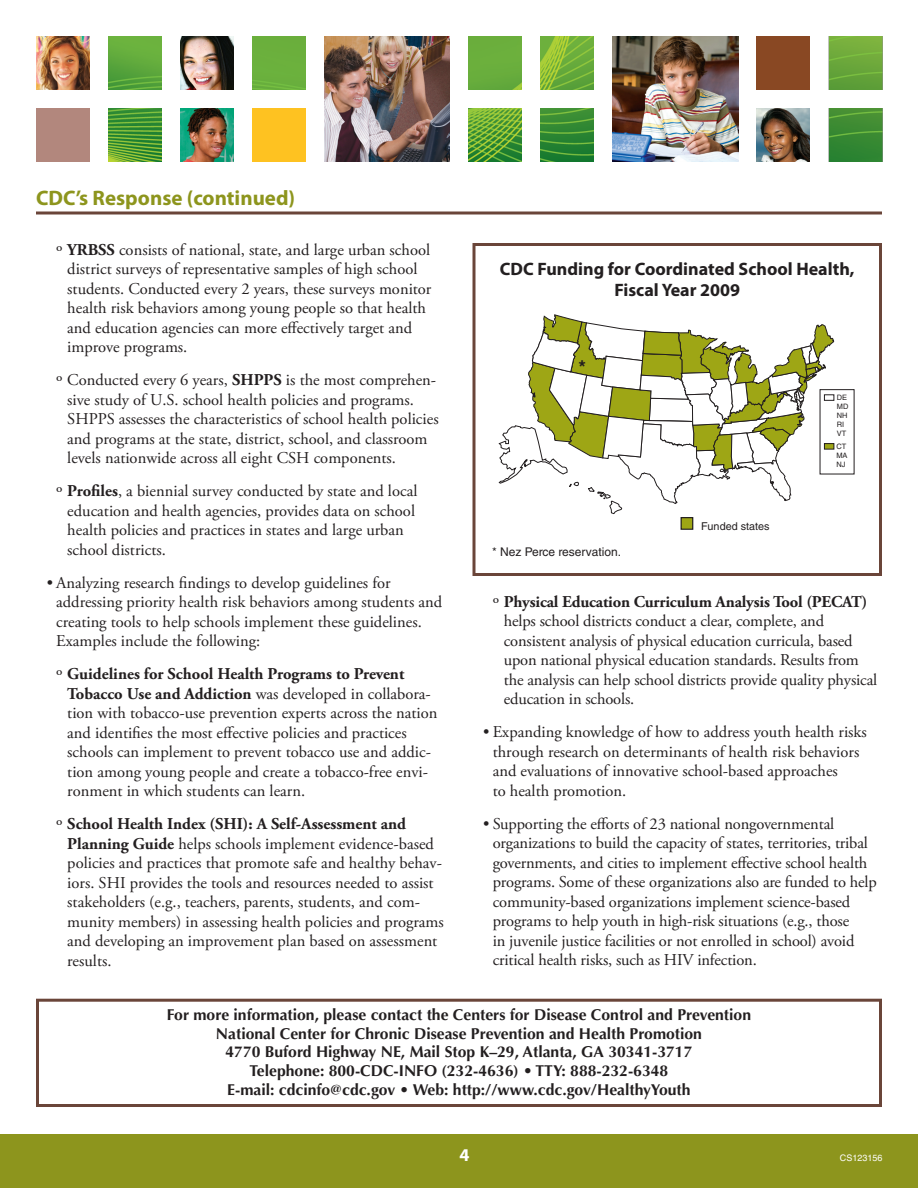
<style>
.page{position:relative;width:918px;height:1188px;background:#fff}
.page>*{position:absolute;margin:0;border:0;box-sizing:border-box;transform-origin:0 0}
.H1_Header{font:700 21px "Myriad Pro";color:#8d951d}
.t1{font:700 19.2px "Helvetica";color:#231f20}
.T1_Section_Title_Hea{font:700 18px/21px "Myriad Pro";color:#231f20;text-align:center}
.T1_Section_Title_Hea-2{font:700 18px "Myriad Pro";color:#fff}
.Second_Level_Bullet{font:16.5px/19.5px "Adobe Garamond Pro";color:#231f20}
.Bullet_List{font:16.5px/19.5px "Adobe Garamond Pro";letter-spacing:-.01em;color:#231f20}
.t2{font:700 15.75px "Optima";color:#231f20}
.Footnotes{font:12px "Helvetica LT Std";color:#231f20}
.t3{font:10.8px "Helvetica";color:#231f20}
.t4{font:9px "Helvetica";color:#fff}
.t5{font:7.5px/8.9px "Helvetica";color:#231f20}
.s1{font-weight:700}
</style>
<div class="page">
<img style="left:36px;top:36px;width:847px;height:963px">
<div style="left:0;top:1134px;width:918px;height:54px;background:#8d951d"></div>
<div style="left:36px;top:999px;width:846px;height:108px;border:3px solid #6a4539"></div>
<img style="left:180px;top:36px;width:54px;height:54px">
<div style="left:252px;top:108px;width:54px;height:54px;background:#fec221"></div>
<div style="left:756px;top:36px;width:54px;height:54px;background:#894823"></div>
<img style="left:324px;top:36px;width:126px;height:126px">
<img style="left:36px;top:36px;width:54px;height:54px">
<div style="left:36px;top:108px;width:54px;height:54px;background:#b2877d"></div>
<hr style="left:36px;top:212px;width:846px;height:2px;background:#6a4539">
<img style="left:180px;top:108px;width:54px;height:54px">
<img style="left:612px;top:36px;width:126px;height:126px">
<img style="left:756px;top:108px;width:54px;height:54px">
<svg style="left:498px;top:314px;width:337px;height:278px"></svg>
<div style="left:820px;top:390px;width:34px;height:84px;background:#fff"></div>
<div style="left:824px;top:395px;width:10px;height:6px;border:1px solid #231f20"></div>
<div style="left:824px;top:444px;width:10px;height:5px;background:#9ea615"></div>
<div style="left:824px;top:443px;width:10px;height:6px;border:1px solid #231f20"></div>
<div style="left:681px;top:518px;width:12px;height:11px;background:#9ea615"></div>
<div style="left:681px;top:517px;width:12px;height:13px;border:1px solid #231f20"></div>
<div style="left:472px;top:243px;width:410px;height:333px;border:3px solid #6a4539"></div>
<p class="H1_Header" style="left:36px;top:184px;width:261px">CDC’s Response (continued)</p>
<p class="Second_Level_Bullet" style="left:67px;top:241px;width:366px;text-indent:-11px">º <span class="s1">YRBSS</span> consists of national, state, and large urban school district surveys of representative samples of high school students. Conducted every 2 years, these surveys monitor health risk behaviors among young people so that health and education agencies can more effectively target and improve programs.</p>
<p class="Second_Level_Bullet" style="left:67px;top:371px;width:373px;text-indent:-11px">º Conducted every 6 years, <span class="s1">SHPPS</span> is the most comprehen&shy;sive study of U.S. school health policies and programs.<br>SHPPS assesses the characteristics of school health policies and programs at the state, district, school, and classroom levels nationwide across all eight CSH components.</p>
<p class="Second_Level_Bullet" style="left:67px;top:482px;width:352px;text-indent:-11px">º <span class="s1">Profiles</span>, a biennial survey conducted by state and local education and health agencies, provides data on school health policies and practices in states and large urban school districts.</p>
<p class="Bullet_List" style="left:56px;top:574px;width:387px;text-indent:-9px">• Analyzing research findings to develop guidelines for addressing priority health risk behaviors among students and creating tools to help schools implement these guidelines.<br>Examples include the following:</p>
<p class="Second_Level_Bullet" style="left:67px;top:665px;width:372px;text-indent:-11px">º <span class="s1">Guidelines for School Health Programs to Prevent Tobacco Use and Addiction</span> was developed in collabora&shy;tion with tobacco-use prevention experts across the nation and identifies the most effective policies and practices schools can implement to prevent tobacco use and addic&shy;tion among young people and create a tobacco-free envi&shy;ronment in which students can learn.</p>
<p class="Second_Level_Bullet" style="left:67px;top:815px;width:378px;text-indent:-11px">º <span class="s1">School Health Index (SHI): A Self-Assessment and Planning Guide</span> helps schools implement evidence-based policies and practices that promote safe and healthy behav&shy;iors. SHI provides the tools and resources needed to assist stakeholders (e.g., teachers, parents, students, and com&shy;munity members) in assessing health policies and programs and developing an improvement plan based on assessment results.</p>
<p class="T1_Section_Title_Hea" style="left:500px;top:257px;width:356px">CDC Funding for Coordinated School Health,<br>Fiscal Year 2009</p>
<p class="t1" style="left:578px;top:355px;width:9px">*</p>
<p class="Footnotes" style="left:492px;top:545px;width:131px">* Nez Perce reservation.</p>
<p class="t3" style="left:701px;top:520px;width:70px">Funded states</p>
<p class="t5" style="left:837px;top:393px;width:13px">DE<br>MD<br>NH<br>RI<br>VT</p>
<p class="t5" style="left:836px;top:442px;width:13px">CT<br>MA<br>NJ</p>
<p class="Second_Level_Bullet" style="left:504px;top:592px;width:375px;text-indent:-11px">º <span class="s1">Physical Education Curriculum Analysis Tool (PECAT) </span>helps school districts conduct a clear, complete, and consistent analysis of physical education curricula, based upon national physical education standards. Results from the analysis can help school districts provide quality physical education in schools.</p>
<p class="Bullet_List" style="left:493px;top:723px;width:376px;text-indent:-9px">• Expanding knowledge of how to address youth health risks through research on determinants of health risk behaviors and evaluations of innovative school-based approaches<br>to health promotion.</p>
<p class="Bullet_List" style="left:493px;top:814px;width:386px;text-indent:-9px">• Supporting the efforts of 23 national nongovernmental organizations to build the capacity of states, territories, tribal governments, and cities to implement effective school health programs. Some of these organizations also are funded to help community-based organizations implement science-based programs to help youth in high-risk situations (e.g., those<br>in juvenile justice facilities or not enrolled in school) avoid critical health risks, such as HIV infection.</p>
<p class="t2" style="left:167px;top:1005px;width:586px">For more information, please contact the Centers for Disease Control and Prevention</p>
<p class="t2" style="left:216px;top:1024px;width:488px">National Center for Chronic Disease Prevention and Health Promotion</p>
<p class="t2" style="left:226px;top:1043px;width:468px">4770 Buford Highway NE, Mail Stop K–29, Atlanta, GA 30341-3717</p>
<p class="t2" style="left:250px;top:1062px;width:420px">Telephone: 800-CDC-INFO (232-4636) • TTY: 888-232-6348</p>
<p class="t2" style="left:227px;top:1080px;width:465px">E-mail: cdcinfo@cdc.gov • Web: http://www.cdc.gov/HealthyYouth</p>
<p class="T1_Section_Title_Hea-2" style="left:460px;top:1143px;width:11px">4</p>
<p class="t4" style="left:840px;top:1153px;width:44px">CS123156</p>
</div>
